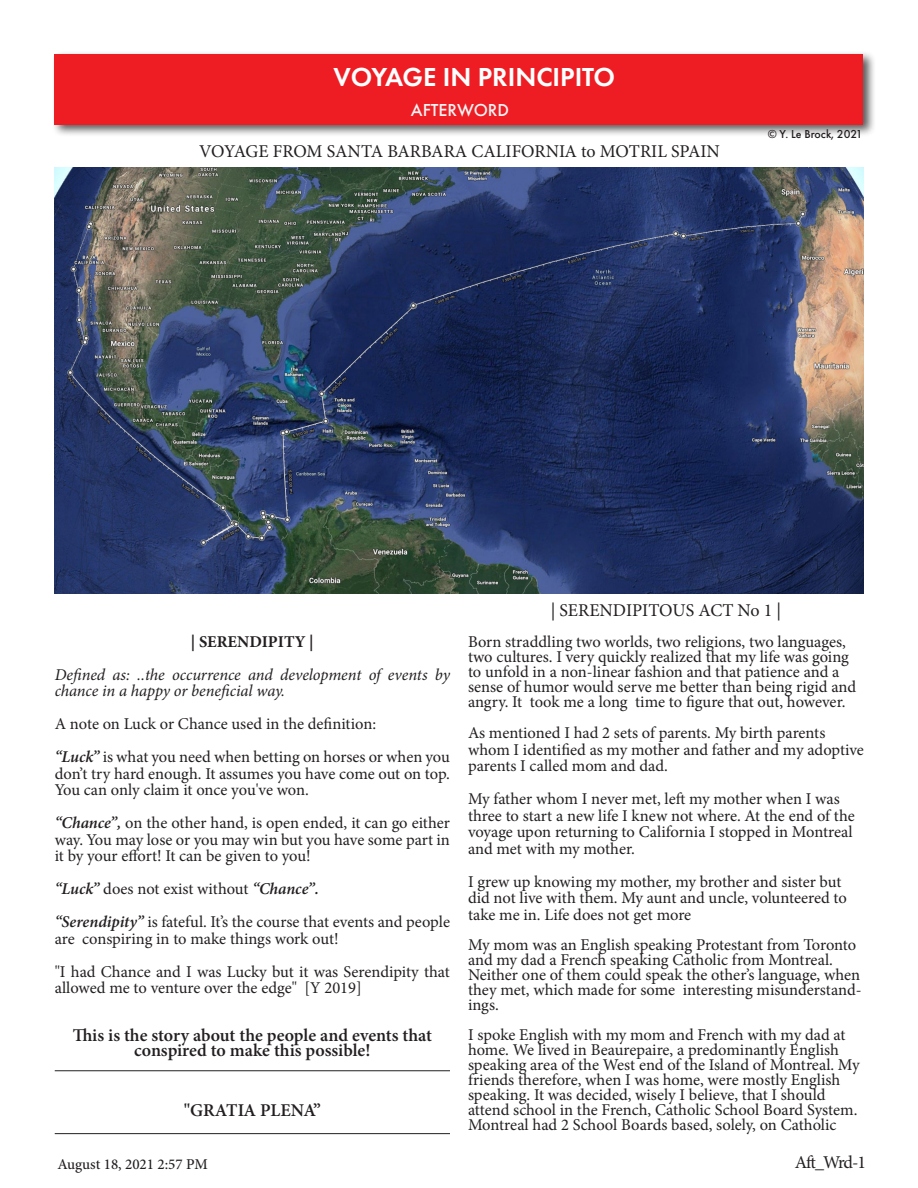
<style>
.page{position:relative;width:918px;height:1188px;background:#fff}
.page>*{position:absolute;margin:0;border:0;box-sizing:border-box;transform-origin:0 0}
.t1{font:600 27px "Futura PT";color:#fff}
.t2{font:600 18px/15px "Minion Pro";color:#231f20;text-align:center}
.t3{font:18px "Minion Pro";color:#231f20}
.t4{font:500 18px "Futura PT";color:#f5f5f6}
.t5{font:16.5px/15px "Minion Pro";letter-spacing:-.005em;color:#231f20}
.t6{font:italic 16.5px/16.5px "Minion Pro";letter-spacing:-.005em;color:#231f20}
.t7{font:700 16.5px "Minion Pro";color:#231f20}
.t8{font:500 15px "Minion Pro";color:#231f20}
.t9{font:500 12px "Futura PT";color:#231f20}
.s1{font-weight:600;font-style:italic}
</style>
<div class="page">
<div style="left:51px;top:51px;width:825px;height:87px;background:#231f20;opacity:.75"></div>
<div style="left:55px;top:54px;width:808px;height:71px;background:#ee1d23"></div>
<hr style="left:55px;top:1071px;width:395px;height:1px;background:#231f20">
<hr style="left:55px;top:1133px;width:395px;height:1px;background:#231f20">
<img style="left:54px;top:167px;width:810px;height:427px">
<h1 class="t1" style="left:333px;top:60px;width:283px">VOYAGE IN PRINCIPITO</h1>
<p class="t4" style="left:411px;top:99px;width:100px">AFTERWORD</p>
<p class="t3" style="left:199px;top:139px;width:522px">VOYAGE FROM SANTA BARBARA CALIFORNIA to MOTRIL SPAIN</p>
<p class="t9" style="left:768px;top:127px;width:96px">© Y. Le Brock, 2021</p>
<p class="t7" style="left:191px;top:630px;width:124px">| SERENDIPITY |</p>
<p class="t6" style="left:55px;top:666px;width:397px">Defined as: ..the occurrence and development of events by chance in a happy or beneficial way.</p>
<p class="t5" style="left:55px;top:716px;width:323px">A note on Luck or Chance used in the definition:</p>
<p class="t5" style="left:55px;top:749px;width:397px;line-height:16.5px"><span class="s1">“Luck”</span> is what you need when betting on horses or when you don’t try hard enough. It assumes you have come out on top.</p>
<p class="t5" style="left:55px;top:782px;width:256px">You can only claim it once you've won.</p>
<p class="t5" style="left:55px;top:815px;width:397px;line-height:16.5px;text-align:justify"><span class="s1">“Chance”,</span> on the other hand, is open ended, it can go either way. You may lose or you may win but you have some part in it by your effort! It can be given to you!</p>
<p class="t5" style="left:55px;top:881px;width:266px"><span class="s1">“Luck”</span> does not exist without <span class="s1">“Chance”.</span></p>
<p class="t5" style="left:55px;top:914px;width:397px;line-height:16.5px"><span class="s1">“Serendipity”</span> is fateful. It’s the course that events and people are conspiring in to make things work out!</p>
<p class="t5" style="left:55px;top:963px;width:397px;line-height:16.5px">"I had Chance and I was Lucky but it was Serendipity that allowed me to venture over the edge" [Y 2019]</p>
<p class="t2" style="left:73px;top:1028px;width:361px">This is the story about the people and events that conspired to make this possible!</p>
<p class="t2" style="left:184px;top:1103px;width:139px">"GRATIA PLENA”</p>
<p class="t3" style="left:551px;top:598px;width:232px">| SERENDIPITOUS ACT No 1 |</p>
<p class="t5" style="left:468px;top:634px;width:390px">Born straddling two worlds, two religions, two languages, two cultures. I very quickly realized that my life was going to unfold in a non-linear fashion and that patience and a sense of humor would serve me better than being rigid and angry. It took me a long time to figure that out, however.</p>
<p class="t5" style="left:468px;top:725px;width:397px;line-height:16.5px">As mentioned I had 2 sets of parents. My birth parents whom I identified as my mother and father and my adoptive parents I called mom and dad.</p>
<p class="t5" style="left:468px;top:791px;width:388px;line-height:16.5px">My father whom I never met, left my mother when I was three to start a new life I knew not where. At the end of the voyage upon returning to California I stopped in Montreal and met with my mother.</p>
<p class="t5" style="left:468px;top:873px;width:380px;line-height:16.5px">I grew up knowing my mother, my brother and sister but did not live with them. My aunt and uncle, volunteered to take me in. Life does not get more</p>
<p class="t5" style="left:468px;top:937px;width:395px">My mom was an English speaking Protestant from Toronto and my dad a French speaking Catholic from Montreal.<br>Neither one of them could speak the other’s language, when they met, which made for some interesting misunderstand&shy;ings.</p>
<p class="t5" style="left:468px;top:1027px;width:393px">I spoke English with my mom and French with my dad at home. We lived in Beaurepaire, a predominantly English speaking area of the West end of the Island of Montreal. My friends therefore, when I was home, were mostly English</p>
<p class="t5" style="left:468px;top:1087px;width:391px">speaking. It was decided, wisely I believe, that I should attend school in the French, Catholic School Board System.<br>Montreal had 2 School Boards based, solely, on Catholic</p>
<p class="t8" style="left:57px;top:1154px;width:152px">August 18, 2021 2:57 PM</p>
<p class="t3" style="left:795px;top:1150px;width:73px">Aft_Wrd-1</p>
</div>
